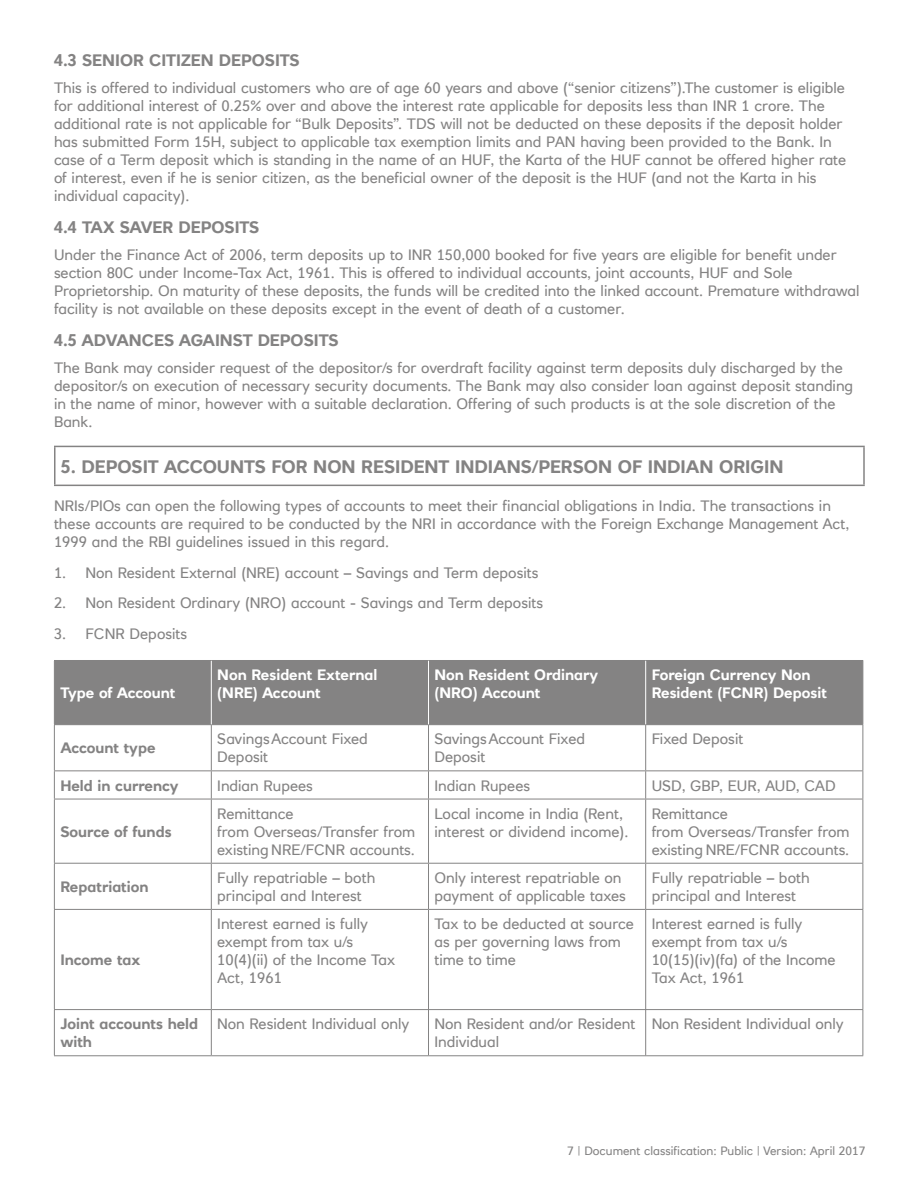
<style>
.page{position:relative;width:918px;height:1188px;background:#fff}
.page>*{position:absolute;margin:0;border:0;box-sizing:border-box;transform-origin:0 0}
.t1{font:700 18px "RN House Sans";color:#848383}
.t2{font:700 16.5px "RN House Sans";color:#848383}
.t3{font:15px/18px "RN House Sans";color:#848383}
.t4{font:700 15px/18px "RN House Sans";color:#fff}
.t5{font:700 15px/18px "RN House Sans";color:#848383}
.t6{font:12px "RN House Sans";color:#848383}
</style>
<div class="page">
<hr style="left:54px;top:446px;width:811px;height:1px;background:#848383">
<hr style="left:54px;top:447px;width:2px;height:38px;background:#848383">
<hr style="left:863px;top:447px;width:2px;height:38px;background:#848383">
<hr style="left:54px;top:485px;width:811px;height:1px;background:#848383">
<div style="left:55px;top:661px;width:807px;height:63px;background:#848383"></div>
<hr style="left:54px;top:660px;width:157px;height:1px;background:#848383">
<hr style="left:54px;top:661px;width:1px;height:63px;background:#848383">
<hr style="left:211px;top:660px;width:218px;height:1px;background:#848383">
<hr style="left:429px;top:660px;width:217px;height:1px;background:#848383">
<hr style="left:646px;top:660px;width:217px;height:1px;background:#848383">
<hr style="left:862px;top:661px;width:1px;height:63px;background:#848383">
<hr style="left:54px;top:724px;width:157px;height:1px;background:#848383">
<hr style="left:54px;top:725px;width:1px;height:45px;background:#848383">
<hr style="left:211px;top:724px;width:218px;height:1px;background:#848383">
<hr style="left:211px;top:725px;width:1px;height:45px;background:#848383">
<hr style="left:429px;top:724px;width:217px;height:1px;background:#848383">
<hr style="left:428px;top:725px;width:1px;height:45px;background:#848383">
<hr style="left:646px;top:724px;width:217px;height:1px;background:#848383">
<hr style="left:645px;top:725px;width:1px;height:45px;background:#848383">
<hr style="left:862px;top:725px;width:1px;height:45px;background:#848383">
<hr style="left:54px;top:770px;width:157px;height:1px;background:#848383">
<svg style="left:54px;top:771px;width:1px;height:28px"></svg>
<hr style="left:211px;top:770px;width:218px;height:1px;background:#848383">
<svg style="left:211px;top:771px;width:1px;height:28px"></svg>
<hr style="left:429px;top:770px;width:217px;height:1px;background:#848383">
<svg style="left:428px;top:771px;width:1px;height:28px"></svg>
<hr style="left:646px;top:770px;width:217px;height:1px;background:#848383">
<svg style="left:645px;top:771px;width:1px;height:28px"></svg>
<svg style="left:862px;top:771px;width:1px;height:28px"></svg>
<hr style="left:54px;top:799px;width:157px;height:1px;background:#848383">
<hr style="left:54px;top:799px;width:1px;height:64px;background:#848383">
<hr style="left:211px;top:799px;width:218px;height:1px;background:#848383">
<hr style="left:211px;top:799px;width:1px;height:64px;background:#848383">
<hr style="left:429px;top:799px;width:217px;height:1px;background:#848383">
<hr style="left:428px;top:799px;width:1px;height:64px;background:#848383">
<hr style="left:646px;top:799px;width:217px;height:1px;background:#848383">
<hr style="left:645px;top:799px;width:1px;height:64px;background:#848383">
<hr style="left:862px;top:799px;width:1px;height:64px;background:#848383">
<hr style="left:54px;top:863px;width:157px;height:1px;background:#848383">
<hr style="left:54px;top:864px;width:1px;height:45px;background:#848383">
<hr style="left:211px;top:863px;width:218px;height:1px;background:#848383">
<hr style="left:211px;top:864px;width:1px;height:45px;background:#848383">
<hr style="left:429px;top:863px;width:217px;height:1px;background:#848383">
<hr style="left:428px;top:864px;width:1px;height:45px;background:#848383">
<hr style="left:646px;top:863px;width:217px;height:1px;background:#848383">
<hr style="left:645px;top:864px;width:1px;height:45px;background:#848383">
<hr style="left:862px;top:864px;width:1px;height:45px;background:#848383">
<hr style="left:54px;top:909px;width:157px;height:1px;background:#848383">
<hr style="left:54px;top:910px;width:1px;height:99px;background:#848383">
<hr style="left:211px;top:909px;width:218px;height:1px;background:#848383">
<hr style="left:211px;top:910px;width:1px;height:99px;background:#848383">
<hr style="left:429px;top:909px;width:217px;height:1px;background:#848383">
<hr style="left:428px;top:910px;width:1px;height:99px;background:#848383">
<hr style="left:646px;top:909px;width:217px;height:1px;background:#848383">
<hr style="left:645px;top:910px;width:1px;height:99px;background:#848383">
<hr style="left:862px;top:910px;width:1px;height:99px;background:#848383">
<hr style="left:54px;top:1009px;width:157px;height:1px;background:#848383">
<hr style="left:54px;top:1010px;width:1px;height:45px;background:#848383">
<hr style="left:211px;top:1009px;width:218px;height:1px;background:#848383">
<hr style="left:211px;top:1010px;width:1px;height:45px;background:#848383">
<hr style="left:645px;top:1009px;width:218px;height:1px;background:#848383">
<hr style="left:862px;top:1010px;width:1px;height:45px;background:#848383">
<hr style="left:54px;top:1055px;width:157px;height:1px;background:#848383">
<hr style="left:211px;top:1055px;width:217px;height:1px;background:#848383">
<hr style="left:646px;top:1055px;width:217px;height:1px;background:#848383">
<hr style="left:211px;top:661px;width:1px;height:63px;background:#fff">
<hr style="left:428px;top:661px;width:1px;height:63px;background:#fff">
<hr style="left:645px;top:661px;width:1px;height:63px;background:#fff">
<hr style="left:428px;top:1009px;width:218px;height:1px;background:#848383">
<hr style="left:428px;top:1010px;width:1px;height:45px;background:#848383">
<hr style="left:645px;top:1010px;width:1px;height:45px;background:#848383">
<hr style="left:428px;top:1055px;width:218px;height:1px;background:#848383">
<p class="t2" style="left:54px;top:50px;width:247px">4.3 SENIOR CITIZEN DEPOSITS</p>
<p class="t3" style="left:54px;top:78px;width:794px">This is offered to individual customers who are of age 60 years and above (“senior citizens”).The customer is eligible for additional interest of 0.25% over and above the interest rate applicable for deposits less than INR 1 crore. The additional rate is not applicable for “Bulk Deposits”. TDS will not be deducted on these deposits if the deposit holder has submitted Form 15H, subject to applicable tax exemption limits and PAN having been provided to the Bank. In case of a Term deposit which is standing in the name of an HUF, the Karta of the HUF cannot be offered higher rate of interest, even if he is senior citizen, as the beneficial owner of the deposit is the HUF (and not the Karta in his individual capacity).</p>
<p class="t2" style="left:54px;top:217px;width:207px">4.4 TAX SAVER DEPOSITS</p>
<p class="t3" style="left:54px;top:245px;width:807px">Under the Finance Act of 2006, term deposits up to INR 150,000 booked for five years are eligible for benefit under section 80C under Income-Tax Act, 1961. This is offered to individual accounts, joint accounts, HUF and Sole Proprietorship. On maturity of these deposits, the funds will be credited into the linked account. Premature withdrawal facility is not available on these deposits except in the event of death of a customer.</p>
<p class="t2" style="left:54px;top:330px;width:286px">4.5 ADVANCES AGAINST DEPOSITS</p>
<p class="t3" style="left:54px;top:359px;width:801px">The Bank may consider request of the depositor/s for overdraft facility against term deposits duly discharged by the depositor/s on execution of necessary security documents. The Bank may also consider loan against deposit standing in the name of minor, however with a suitable declaration. Offering of such products is at the sole discretion of the Bank.</p>
<p class="t1" style="left:61px;top:455px;width:724px">5. DEPOSIT ACCOUNTS FOR NON RESIDENT INDIANS/PERSON OF INDIAN ORIGIN</p>
<p class="t3" style="left:54px;top:496px;width:797px">NRIs/PIOs can open the following types of accounts to meet their financial obligations in India. The transactions in these accounts are required to be conducted by the NRI in accordance with the Foreign Exchange Management Act,<br>1999 and the RBI guidelines issued in this regard.</p>
<p class="t3" style="left:54px;top:563px;width:486px">1. Non Resident External (NRE) account – Savings and Term deposits</p>
<p class="t3" style="left:54px;top:594px;width:491px">2. Non Resident Ordinary (NRO) account - Savings and Term deposits</p>
<p class="t3" style="left:54px;top:625px;width:135px">3. FCNR Deposits</p>
<p class="t4" style="left:60px;top:684px;width:117px">Type of Account</p>
<p class="t4" style="left:217px;top:666px;width:162px">Non Resident External (NRE) Account</p>
<p class="t4" style="left:435px;top:666px;width:165px">Non Resident Ordinary (NRO) Account</p>
<p class="t4" style="left:652px;top:666px;width:177px">Foreign Currency Non<br>Resident (FCNR) Deposit</p>
<p class="t5" style="left:60px;top:739px;width:97px">Account type</p>
<p class="t3" style="left:217px;top:730px;width:152px">SavingsAccount Fixed<br>Deposit</p>
<p class="t3" style="left:435px;top:730px;width:152px">SavingsAccount Fixed<br>Deposit</p>
<p class="t3" style="left:652px;top:730px;width:93px">Fixed Deposit</p>
<p class="t5" style="left:60px;top:776px;width:120px">Held in currency</p>
<p class="t3" style="left:217px;top:776px;width:97px">Indian Rupees</p>
<p class="t3" style="left:435px;top:776px;width:97px">Indian Rupees</p>
<p class="t3" style="left:652px;top:776px;width:186px">USD, GBP, EUR, AUD, CAD</p>
<p class="t5" style="left:60px;top:822px;width:113px">Source of funds</p>
<p class="t3" style="left:217px;top:804px;width:199px">Remittance<br>from Overseas/Transfer from existing NRE/FCNR accounts.</p>
<p class="t3" style="left:435px;top:804px;width:195px">Local income in India (Rent, interest or dividend income).</p>
<p class="t3" style="left:652px;top:804px;width:199px">Remittance<br>from Overseas/Transfer from existing NRE/FCNR accounts.</p>
<p class="t5" style="left:60px;top:878px;width:90px">Repatriation</p>
<p class="t3" style="left:217px;top:869px;width:160px">Fully repatriable – both principal and Interest</p>
<p class="t3" style="left:435px;top:869px;width:193px">Only interest repatriable on payment of applicable taxes</p>
<p class="t3" style="left:652px;top:869px;width:160px">Fully repatriable – both principal and Interest</p>
<p class="t5" style="left:60px;top:951px;width:81px">Income tax</p>
<p class="t3" style="left:217px;top:915px;width:180px">Interest earned is fully exempt from tax u/s<br>10(4)(ii) of the Income Tax<br>Act, 1961</p>
<p class="t3" style="left:435px;top:915px;width:201px">Tax to be deducted at source as per governing laws from time to time</p>
<p class="t3" style="left:652px;top:915px;width:185px">Interest earned is fully exempt from tax u/s<br>10(15)(iv)(fa) of the Income<br>Tax Act, 1961</p>
<p class="t5" style="left:60px;top:1015px;width:139px">Joint accounts held with</p>
<p class="t3" style="left:217px;top:1015px;width:194px">Non Resident Individual only</p>
<p class="t3" style="left:435px;top:1015px;width:202px">Non Resident and/or Resident<br>Individual</p>
<p class="t3" style="left:652px;top:1015px;width:194px">Non Resident Individual only</p>
<p class="t6" style="left:567px;top:1143px;width:300px">7 | Document classification: Public | Version: April 2017</p>
</div>
